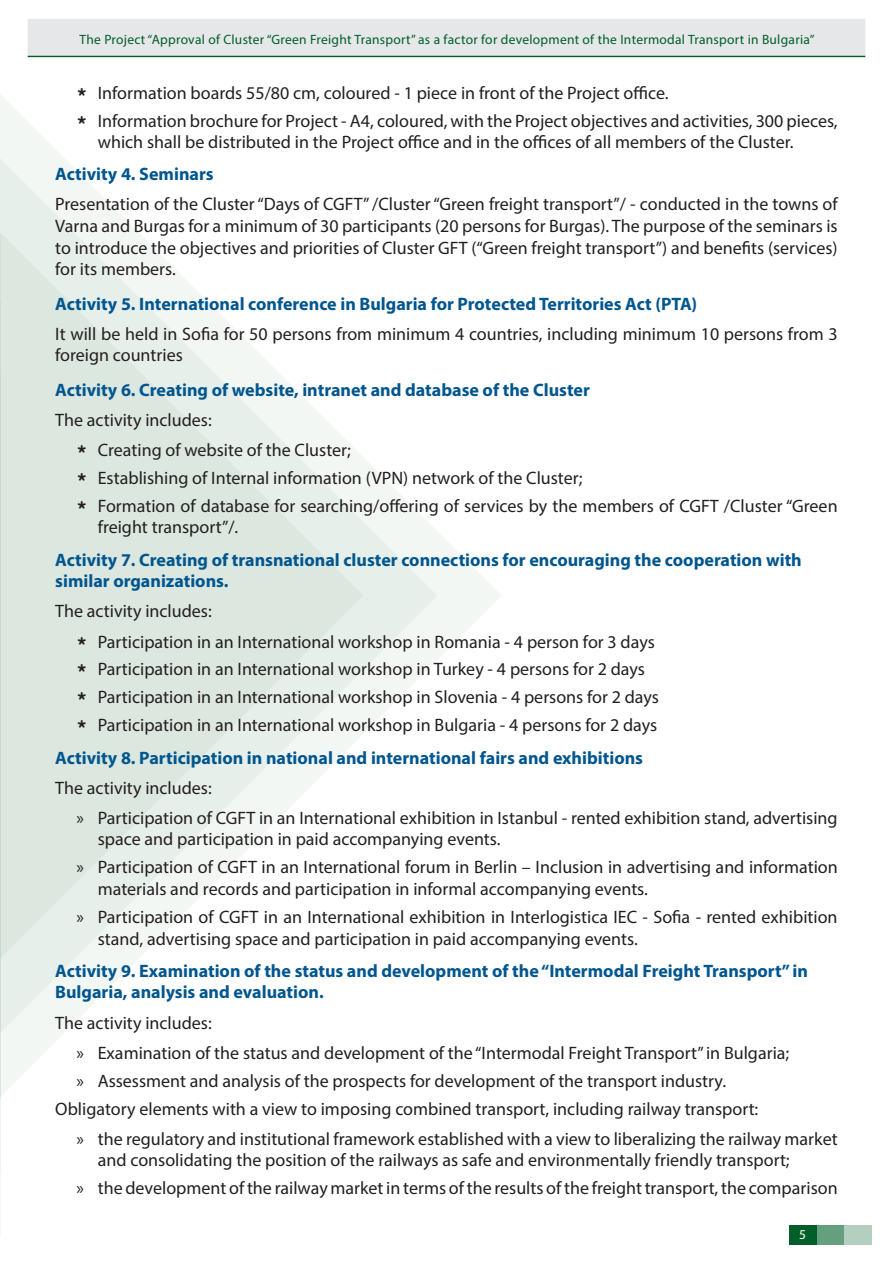
<style>
.page{position:relative;width:893px;height:1263px;background:#fff}
.page>*{position:absolute;margin:0;border:0;box-sizing:border-box;transform-origin:0 0}
.t1{font:18px/27.9px "Myriad Pro";color:#231f20}
.t2{font:700 18px/21.6px "Myriad Pro";color:#00568f}
.t3{font:13.5px "Myriad Pro";letter-spacing:.02em;color:#005f29}
.t4{font:13.5px "Myriad Pro";color:#fff}
.s1{font-family:"Courier New";font-weight:700}
</style>
<div class="page">
<div style="left:844px;top:1225px;width:28px;height:20px;background:#b3cfbf"></div>
<div style="left:816px;top:1225px;width:28px;height:20px;background:#669f7e"></div>
<div style="left:789px;top:1225px;width:27px;height:20px;background:#005f29"></div>
<svg style="left:0;top:1097px;width:1px;height:76px"></svg>
<svg style="left:0;top:95px;width:501px;height:1002px"></svg>
<svg style="left:0;top:158px;width:437px;height:875px"></svg>
<svg style="left:0;top:232px;width:363px;height:727px;fill:#e2ece6"></svg>
<div style="left:28px;top:21px;width:837px;height:36px;background:#a7c7b5"></div>
<hr style="left:28px;top:56px;width:837px;height:1px;background:#005f29">
<div style="left:28px;top:19px;width:837px;height:36px;background:#e6e7e9"></div>
<p class="t3" style="left:80px;top:32px;width:737px">The Project “Approval of Cluster “Green Freight Transport” as a factor for development of the Intermodal Transport in Bulgaria”</p>
<p class="t1" style="left:77px;top:78px;width:763px"><span class="s1">*</span> Information boards 55/80 cm, coloured - 1 piece in front of the Project office.<br><span class="s1">*</span> Information brochure for Project - A4, coloured, with the Project objectives and activities, 300 pieces,</p>
<p class="t1" style="left:98px;top:128px;width:697px">which shall be distributed in the Project office and in the offices of all members of the Cluster.</p>
<p class="t2" style="left:55px;top:163px;width:160px">Activity 4. Seminars</p>
<p class="t1" style="left:55px;top:193px;width:784px;line-height:21.6px;text-align:justify">Presentation of the Cluster “Days of CGFT” /Cluster “Green freight transport”/ - conducted in the towns of Varna and Burgas for a minimum of 30 participants (20 persons for Burgas). The purpose of the seminars is to introduce the objectives and priorities of Cluster GFT (“Green freight transport”) and benefits (services) for its members.</p>
<p class="t2" style="left:55px;top:292px;width:643px">Activity 5. International conference in Bulgaria for Protected Territories Act (PTA)</p>
<p class="t1" style="left:55px;top:323px;width:784px;line-height:21.6px">It will be held in Sofia for 50 persons from minimum 4 countries, including minimum 10 persons from 3 foreign countries</p>
<p class="t2" style="left:55px;top:378px;width:536px">Activity 6. Creating of website, intranet and database of the Cluster</p>
<p class="t1" style="left:77px;top:404px;width:276px;line-height:30.2px;text-indent:-21px">The activity includes:<br><span class="s1">*</span> Creating of website of the Cluster;</p>
<p class="t1" style="left:77px;top:464px;width:763px"><span class="s1">*</span> Establishing of Internal information (VPN) network of the Cluster;<br><span class="s1">*</span> Formation of database for searching/offering of services by the members of CGFT /Cluster “Green</p>
<p class="t1" style="left:98px;top:513px;width:142px">freight transport”/.</p>
<p class="t2" style="left:55px;top:548px;width:748px">Activity 7. Creating of transnational cluster connections for encouraging the cooperation with similar organizations.</p>
<p class="t1" style="left:77px;top:596px;width:580px;line-height:30.2px;text-indent:-21px">The activity includes:<br><span class="s1">*</span> Participation in an International workshop in Romania - 4 person for 3 days</p>
<p class="t1" style="left:77px;top:655px;width:584px"><span class="s1">*</span> Participation in an International workshop in Turkey - 4 persons for 2 days <span class="s1">*</span> Participation in an International workshop in Slovenia - 4 persons for 2 days <span class="s1">*</span> Participation in an International workshop in Bulgaria - 4 persons for 2 days</p>
<p class="t2" style="left:55px;top:746px;width:589px">Activity 8. Participation in national and international fairs and exhibitions</p>
<p class="t1" style="left:77px;top:772px;width:763px;line-height:30.2px;text-indent:-21px">The activity includes:<br>» Participation of CGFT in an International exhibition in Istanbul - rented exhibition stand, advertising</p>
<p class="t1" style="left:77px;top:825px;width:763px;text-indent:21px">space and participation in paid accompanying events.<br>» Participation of CGFT in an International forum in Berlin – Inclusion in advertising and information</p>
<p class="t1" style="left:77px;top:875px;width:762px;text-indent:21px">materials and records and participation in informal accompanying events.<br>» Participation of CGFT in an International exhibition in Interlogistica IEC - Sofia - rented exhibition</p>
<p class="t1" style="left:98px;top:924px;width:542px">stand, advertising space and participation in paid accompanying events.</p>
<p class="t2" style="left:55px;top:959px;width:754px">Activity 9. Examination of the status and development of the “Intermodal Freight Transport” in<br>Bulgaria, analysis and evaluation.</p>
<p class="t1" style="left:77px;top:1007px;width:714px;line-height:30.2px;text-indent:-21px">The activity includes:<br>» Examination of the status and development of the “Intermodal Freight Transport” in Bulgaria;</p>
<p class="t1" style="left:55px;top:1066px;width:705px;text-indent:21px">» Assessment and analysis of the prospects for development of the transport industry.<br>Obligatory elements with a view to imposing combined transport, including railway transport:</p>
<p class="t1" style="left:98px;top:1127px;width:741px;line-height:21.6px;text-indent:-21px">» the regulatory and institutional framework established with a view to liberalizing the railway market and consolidating the position of the railways as safe and environmentally friendly transport;</p>
<p class="t1" style="left:77px;top:1174px;width:763px">» the development of the railway market in terms of the results of the freight transport, the comparison</p>
<p class="t4" style="left:799px;top:1226px;width:8px">5</p>
</div>
